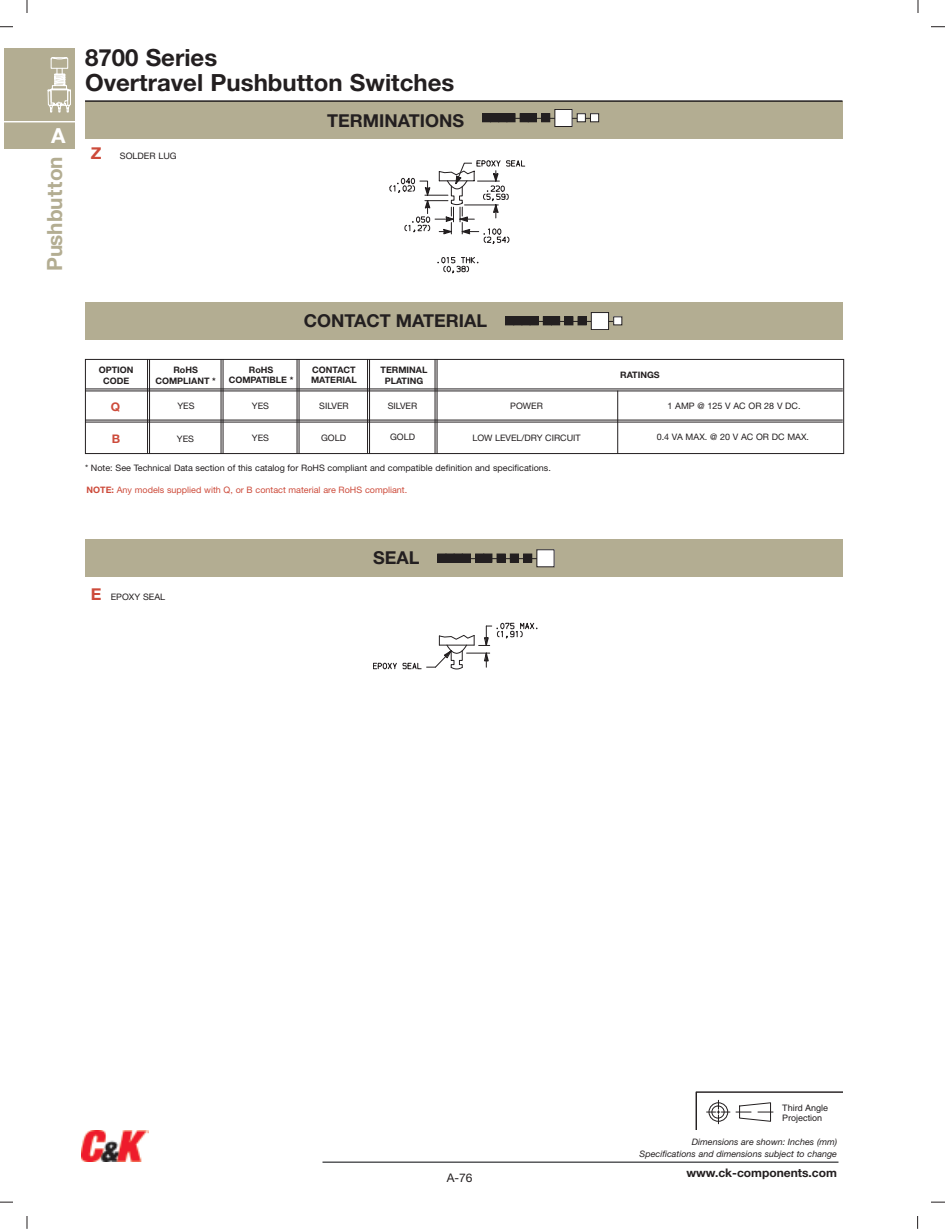
<style>
.page{position:relative;width:945px;height:1229px;background:#fff}
.page>*{position:absolute;margin:0;border:0;box-sizing:border-box;transform-origin:0 0}
.t1{font:700 23.7px/25.2px "Helvetica Neue";color:#231f20}
.t2{font:700 21px "Helvetica Neue";color:#b3ad92}
.t3{font:700 20.7px "Helvetica Neue";color:#fff}
.t4{font:700 17.85px "Helvetica Neue";color:#231f20}
.t5{font:700 11.85px "Helvetica Neue";color:#231f20}
.t6{font:11.85px "Helvetica Neue";color:#231f20}
.t7{font:700 11.85px "Helvetica Neue";color:#cd4b3b}
.t8{font:8.85px "Helvetica Neue";color:#231f20}
.t9{font:700 8.85px/10.4px "Helvetica Neue";color:#231f20;text-align:center}
.t10{font:italic 8.85px/11.9px "Helvetica Neue";color:#231f20;text-align:right}
.t11{font:8.85px "Helvetica Neue";color:#cd4b3b}
.t12{font:8.85px/10.6px "Helvetica";color:#231f20}
.s1{font-weight:700;font-size:16.35px;color:#cd4b3b}
.s2{font-weight:700}
</style>
<div class="page">
<hr style="left:322px;top:1161px;width:516px;height:1px;background:#57585a">
<div style="left:4px;top:49px;width:70px;height:100px;background:#b3ad92"></div>
<hr style="left:4px;top:121px;width:70px;height:1px;background:#fff">
<svg style="left:47px;top:57px;width:24px;height:56px"></svg>
<svg style="left:0;top:0;width:28px;height:27px"></svg>
<svg style="left:0;top:1201px;width:28px;height:27px"></svg>
<svg style="left:917px;top:1201px;width:28px;height:27px"></svg>
<svg style="left:918px;top:0;width:27px;height:27px"></svg>
<div style="left:14px;top:13px;width:26px;height:27px;background:#fff"></div>
<div style="left:904px;top:13px;width:28px;height:27px;background:#fff"></div>
<div style="left:14px;top:1188px;width:26px;height:27px;background:#fff"></div>
<div style="left:904px;top:1188px;width:28px;height:27px;background:#fff"></div>
<img style="left:82px;top:1130px;width:66px;height:32px">
<div style="left:85px;top:359px;width:759px;height:95px;border:1px solid #231f20"></div>
<svg style="left:696px;top:1091px;width:147px;height:38px"></svg>
<div style="left:85px;top:101px;width:758px;height:37px;background:#b3ad92"></div>
<div style="left:482px;top:114px;width:9px;height:8px;background:#231f20"></div>
<div style="left:482px;top:113px;width:9px;height:9px;border:1px solid #231f20"></div>
<div style="left:491px;top:114px;width:8px;height:8px;background:#231f20"></div>
<div style="left:490px;top:113px;width:9px;height:9px;border:1px solid #231f20"></div>
<div style="left:499px;top:114px;width:8px;height:8px;background:#231f20"></div>
<div style="left:498px;top:113px;width:9px;height:9px;border:1px solid #231f20"></div>
<div style="left:507px;top:114px;width:8px;height:8px;background:#231f20"></div>
<div style="left:507px;top:113px;width:8px;height:9px;border:1px solid #231f20"></div>
<div style="left:520px;top:114px;width:8px;height:8px;background:#231f20"></div>
<div style="left:520px;top:113px;width:9px;height:9px;border:1px solid #231f20"></div>
<div style="left:528px;top:114px;width:9px;height:8px;background:#231f20"></div>
<div style="left:528px;top:113px;width:9px;height:9px;border:1px solid #231f20"></div>
<div style="left:542px;top:114px;width:8px;height:8px;background:#231f20"></div>
<div style="left:541px;top:113px;width:9px;height:9px;border:1px solid #231f20"></div>
<div style="left:555px;top:109px;width:17px;height:17px;background:#fff"></div>
<div style="left:555px;top:109px;width:17px;height:18px;border:1px solid #231f20"></div>
<div style="left:577px;top:114px;width:8px;height:8px;background:#fff"></div>
<div style="left:577px;top:113px;width:9px;height:9px;border:1px solid #231f20"></div>
<div style="left:591px;top:114px;width:8px;height:8px;background:#fff"></div>
<div style="left:590px;top:113px;width:9px;height:9px;border:1px solid #231f20"></div>
<div style="left:85px;top:303px;width:758px;height:37px;background:#b3ad92"></div>
<div style="left:506px;top:317px;width:8px;height:8px;background:#231f20"></div>
<div style="left:505px;top:316px;width:9px;height:9px;border:1px solid #231f20"></div>
<div style="left:514px;top:317px;width:8px;height:8px;background:#231f20"></div>
<div style="left:513px;top:316px;width:9px;height:9px;border:1px solid #231f20"></div>
<div style="left:522px;top:317px;width:8px;height:8px;background:#231f20"></div>
<div style="left:522px;top:316px;width:8px;height:9px;border:1px solid #231f20"></div>
<div style="left:530px;top:317px;width:8px;height:8px;background:#231f20"></div>
<div style="left:530px;top:316px;width:9px;height:9px;border:1px solid #231f20"></div>
<div style="left:543px;top:317px;width:8px;height:8px;background:#231f20"></div>
<div style="left:543px;top:316px;width:9px;height:9px;border:1px solid #231f20"></div>
<div style="left:551px;top:317px;width:9px;height:8px;background:#231f20"></div>
<div style="left:551px;top:316px;width:9px;height:9px;border:1px solid #231f20"></div>
<div style="left:565px;top:317px;width:8px;height:8px;background:#231f20"></div>
<div style="left:564px;top:316px;width:9px;height:9px;border:1px solid #231f20"></div>
<div style="left:578px;top:317px;width:8px;height:8px;background:#231f20"></div>
<div style="left:578px;top:316px;width:9px;height:9px;border:1px solid #231f20"></div>
<div style="left:591px;top:312px;width:18px;height:17px;background:#fff"></div>
<div style="left:591px;top:312px;width:18px;height:18px;border:1px solid #231f20"></div>
<div style="left:614px;top:317px;width:8px;height:8px;background:#fff"></div>
<div style="left:613px;top:316px;width:9px;height:9px;border:1px solid #231f20"></div>
<div style="left:85px;top:540px;width:758px;height:37px;background:#b3ad92"></div>
<div style="left:438px;top:554px;width:8px;height:8px;background:#231f20"></div>
<div style="left:437px;top:553px;width:9px;height:9px;border:1px solid #231f20"></div>
<div style="left:446px;top:554px;width:8px;height:8px;background:#231f20"></div>
<div style="left:446px;top:553px;width:8px;height:9px;border:1px solid #231f20"></div>
<div style="left:454px;top:554px;width:8px;height:8px;background:#231f20"></div>
<div style="left:454px;top:553px;width:9px;height:9px;border:1px solid #231f20"></div>
<div style="left:462px;top:554px;width:9px;height:8px;background:#231f20"></div>
<div style="left:462px;top:553px;width:9px;height:9px;border:1px solid #231f20"></div>
<div style="left:476px;top:554px;width:8px;height:8px;background:#231f20"></div>
<div style="left:475px;top:553px;width:9px;height:9px;border:1px solid #231f20"></div>
<div style="left:484px;top:554px;width:8px;height:8px;background:#231f20"></div>
<div style="left:483px;top:553px;width:9px;height:9px;border:1px solid #231f20"></div>
<div style="left:497px;top:554px;width:8px;height:8px;background:#231f20"></div>
<div style="left:497px;top:553px;width:9px;height:9px;border:1px solid #231f20"></div>
<div style="left:510px;top:554px;width:9px;height:8px;background:#231f20"></div>
<div style="left:510px;top:553px;width:9px;height:9px;border:1px solid #231f20"></div>
<div style="left:524px;top:554px;width:8px;height:8px;background:#231f20"></div>
<div style="left:523px;top:553px;width:9px;height:9px;border:1px solid #231f20"></div>
<div style="left:537px;top:550px;width:17px;height:17px;background:#fff"></div>
<div style="left:537px;top:549px;width:17px;height:18px;border:1px solid #231f20"></div>
<svg style="left:373px;top:623px;width:164px;height:46px"></svg>
<svg style="left:390px;top:160px;width:135px;height:113px"></svg>
<hr style="left:617px;top:390px;width:1px;height:64px;background:#231f20">
<hr style="left:85px;top:100px;width:758px;height:2px;background:#231f20">
<hr style="left:85px;top:390px;width:758px;height:1px;background:#231f20">
<hr style="left:85px;top:388px;width:758px;height:1px;background:#231f20">
<hr style="left:85px;top:421px;width:758px;height:1px;background:#231f20">
<hr style="left:85px;top:419px;width:758px;height:1px;background:#231f20">
<hr style="left:149px;top:359px;width:1px;height:95px;background:#231f20">
<hr style="left:147px;top:359px;width:1px;height:95px;background:#231f20">
<hr style="left:223px;top:359px;width:1px;height:95px;background:#231f20">
<hr style="left:221px;top:359px;width:1px;height:95px;background:#231f20">
<hr style="left:299px;top:359px;width:1px;height:95px;background:#231f20">
<hr style="left:297px;top:359px;width:1px;height:95px;background:#231f20">
<hr style="left:369px;top:359px;width:1px;height:95px;background:#231f20">
<hr style="left:367px;top:359px;width:1px;height:95px;background:#231f20">
<hr style="left:437px;top:359px;width:1px;height:95px;background:#231f20">
<hr style="left:435px;top:359px;width:1px;height:95px;background:#231f20">
<h3 class="t3" style="left:51px;top:123px;width:16px">A</h3>
<h2 class="t2" style="left:42px;top:271px;width:116px;rotate:-90deg">Pushbutton</h2>
<h1 class="t1" style="left:85px;top:47px;width:371px">8700 Series<br>Overtravel Pushbutton Switches</h1>
<h3 class="t4" style="left:327px;top:114px;width:138px">TERMINATIONS</h3>
<p class="t8" style="left:91px;top:153px;width:87px"><span class="s1">Z</span> SOLDER LUG</p>
<h3 class="t4" style="left:304px;top:314px;width:185px">CONTACT MATERIAL</h3>
<p class="t9" style="left:99px;top:366px;width:36px">OPTION<br>CODE</p>
<p class="t9" style="left:229px;top:365px;width:66px">RoHS<br>COMPATIBLE *</p>
<p class="t9" style="left:311px;top:365px;width:47px;text-align:left">CONTACT<br>MATERIAL</p>
<p class="t9" style="left:381px;top:366px;width:48px">TERMINAL<br>PLATING</p>
<p class="t9" style="left:620px;top:370px;width:41px">RATINGS</p>
<p class="t8" style="left:510px;top:402px;width:34px">POWER</p>
<p class="t8" style="left:472px;top:434px;width:110px">LOW LEVEL/DRY CIRCUIT</p>
<p class="t9" style="left:155px;top:366px;width:62px">RoHS<br>COMPLIANT *</p>
<h3 class="t7" style="left:111px;top:402px;width:11px">Q</h3>
<p class="t8" style="left:177px;top:403px;width:19px">YES</p>
<p class="t8" style="left:252px;top:402px;width:19px">YES</p>
<h3 class="t7" style="left:112px;top:434px;width:10px">B</h3>
<p class="t8" style="left:177px;top:435px;width:19px">YES</p>
<p class="t8" style="left:252px;top:435px;width:19px">YES</p>
<p class="t8" style="left:319px;top:402px;width:31px">SILVER</p>
<p class="t8" style="left:321px;top:434px;width:27px">GOLD</p>
<p class="t8" style="left:388px;top:402px;width:31px">SILVER</p>
<p class="t8" style="left:390px;top:434px;width:27px">GOLD</p>
<p class="t8" style="left:667px;top:403px;width:135px">1 AMP @ 125 V AC OR 28 V DC.</p>
<p class="t8" style="left:657px;top:434px;width:154px">0.4 VA MAX. @ 20 V AC OR DC MAX.</p>
<p class="t8" style="left:85px;top:465px;width:467px">* Note: See Technical Data section of this catalog for RoHS compliant and compatible definition and specifications.</p>
<p class="t11" style="left:87px;top:486px;width:322px"><span class="s2">NOTE:</span> Any models supplied with Q, or B contact material are RoHS compliant.</p>
<p class="t8" style="left:91px;top:594px;width:76px"><span class="s1">E</span> EPOXY SEAL</p>
<h3 class="t4" style="left:373px;top:551px;width:48px">SEAL</h3>
<h3 class="t6" style="left:447px;top:1173px;width:27px">A-76</h3>
<p class="t12" style="left:782px;top:1103px;width:47px">Third Angle<br>Projection</p>
<p class="t10" style="left:640px;top:1136px;width:199px">Dimensions are shown: Inches (mm)<br>Specifications and dimensions subject to change</p>
<h3 class="t5" style="left:686px;top:1168px;width:152px">www.ck-components.com</h3>
</div>
